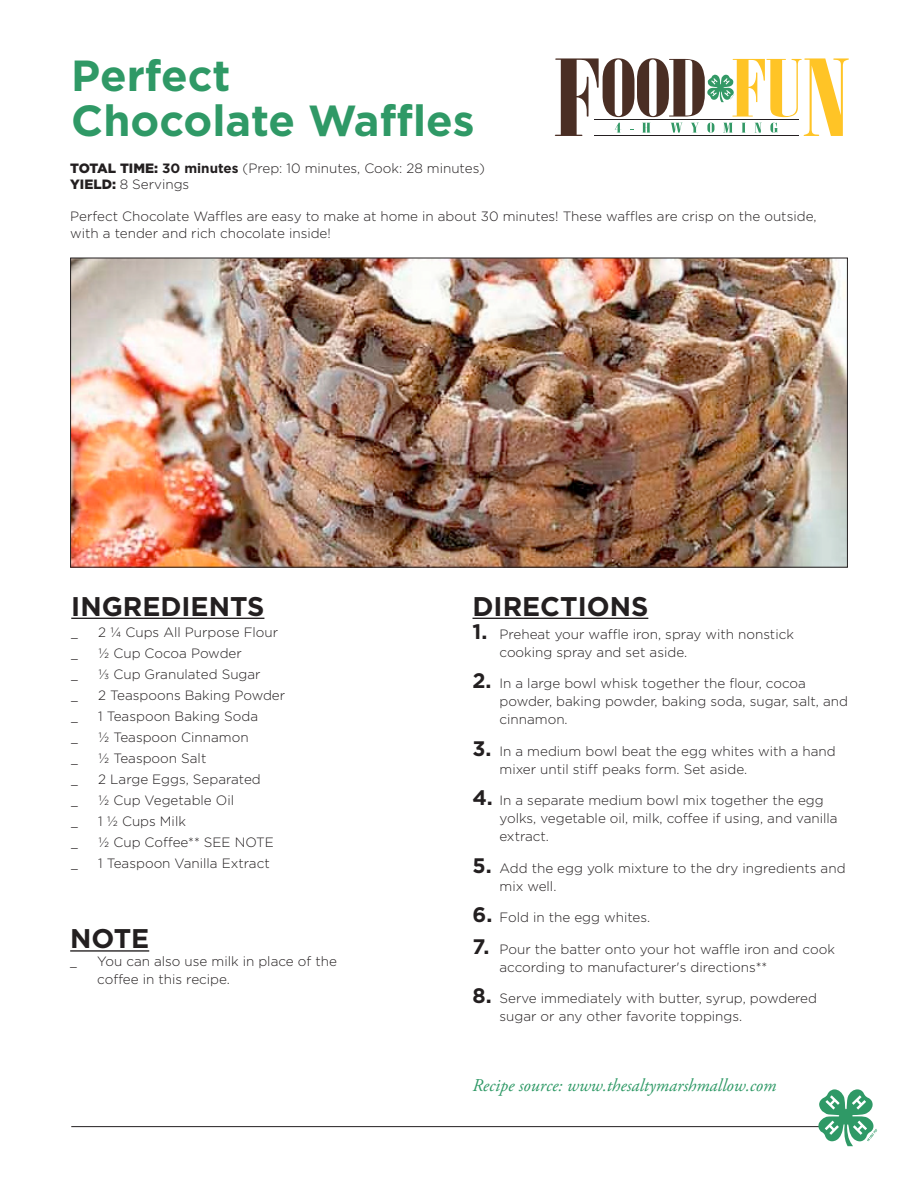
<style>
.page{position:relative;width:918px;height:1188px;background:#fff}
.page>*{position:absolute;margin:0;border:0;box-sizing:border-box;transform-origin:0 0}
.t1{font:700 43.5px "Gotham";color:#2f9966}
.Paragraph_Style_1{font:700 27px "Gotham";color:#231f20}
.Body{font:italic 18px "Adobe Garamond Pro";color:#2f9966}
.t2{font:300 13.5px/18px "Gotham";color:#231f20}
.t3{font:13.5px "Adobe Garamond Pro";color:#231f20}
.s1{font-weight:900}
.s2{font-weight:700}
.s3{font-weight:700;font-size:21px}
</style>
<div class="page">
<hr style="left:71px;top:1126px;width:752px;height:1px;background:#231f20">
<svg style="left:818px;top:1089px;width:59px;height:57px"></svg>
<svg style="left:555px;top:58px;width:294px;height:78px"></svg>
<img style="left:72px;top:260px;width:774px;height:306px">
<hr style="left:472px;top:618px;width:176px;height:1px;background:#231f20">
<hr style="left:70px;top:950px;width:79px;height:2px;background:#231f20">
<hr style="left:71px;top:618px;width:193px;height:1px;background:#231f20">
<p class="t1" style="left:71px;top:47px;width:161px">Perfect</p>
<p class="t1" style="left:71px;top:92px;width:405px">Chocolate Waffles</p>
<p class="t2" style="left:70px;top:159px;width:416px"><span class="s1">TOTAL TIME:</span> <span class="s2">30 minutes</span> (Prep: 10 minutes, Cook: 28 minutes)</p>
<p class="t2" style="left:70px;top:175px;width:121px"><span class="s1">YIELD:</span> 8 Servings</p>
<p class="t2" style="left:70px;top:208px;width:748px;line-height:16.2px">Perfect Chocolate Waffles are easy to make at home in about 30 minutes! These waffles are crisp on the outside, with a tender and rich chocolate inside!</p>
<p class="Paragraph_Style_1" style="left:71px;top:588px;width:195px">INGREDIENTS</p>
<p class="t3" style="left:71px;top:624px;width:8px">_</p>
<p class="t2" style="left:98px;top:622px;width:181px">2 1/4 Cups All Purpose Flour</p>
<p class="t3" style="left:71px;top:645px;width:8px">_</p>
<p class="t2" style="left:98px;top:643px;width:145px">1/2 Cup Cocoa Powder</p>
<p class="t3" style="left:71px;top:666px;width:8px">_</p>
<p class="t2" style="left:98px;top:664px;width:164px">1/3 Cup Granulated Sugar</p>
<p class="t3" style="left:71px;top:687px;width:8px">_</p>
<p class="t2" style="left:98px;top:685px;width:188px">2 Teaspoons Baking Powder</p>
<p class="t3" style="left:71px;top:708px;width:8px">_</p>
<p class="t2" style="left:98px;top:706px;width:161px">1 Teaspoon Baking Soda</p>
<p class="t3" style="left:71px;top:729px;width:8px">_</p>
<p class="t2" style="left:98px;top:727px;width:152px">1/2 Teaspoon Cinnamon</p>
<p class="t3" style="left:71px;top:750px;width:8px">_</p>
<p class="t2" style="left:98px;top:748px;width:110px">1/2 Teaspoon Salt</p>
<p class="t3" style="left:71px;top:771px;width:8px">_</p>
<p class="t2" style="left:98px;top:769px;width:164px">2 Large Eggs, Separated</p>
<p class="t3" style="left:71px;top:792px;width:8px">_</p>
<p class="t2" style="left:98px;top:790px;width:137px">1/2 Cup Vegetable Oil</p>
<p class="t3" style="left:71px;top:813px;width:8px">_</p>
<p class="t2" style="left:98px;top:811px;width:89px">1 1/2 Cups Milk</p>
<p class="t3" style="left:71px;top:834px;width:8px">_</p>
<p class="t2" style="left:98px;top:832px;width:177px">1/2 Cup Coffee** SEE NOTE</p>
<p class="t3" style="left:71px;top:855px;width:8px">_</p>
<p class="t2" style="left:98px;top:853px;width:173px">1 Teaspoon Vanilla Extract</p>
<p class="Paragraph_Style_1" style="left:70px;top:921px;width:81px">NOTE</p>
<p class="t3" style="left:70px;top:954px;width:8px">_</p>
<p class="t2" style="left:97px;top:952px;width:241px">You can also use milk in place of the coffee in this recipe.</p>
<p class="Paragraph_Style_1" style="left:472px;top:588px;width:177px">DIRECTIONS</p>
<p class="t2" style="left:500px;top:625px;width:296px;text-indent:-27px"><span class="s3">1.</span> Preheat your waffle iron, spray with nonstick cooking spray and set aside.</p>
<p class="t2" style="left:500px;top:674px;width:350px;text-indent:-27px"><span class="s3">2.</span> In a large bowl whisk together the flour, cocoa powder, baking powder, baking soda, sugar, salt, and cinnamon.</p>
<p class="t2" style="left:500px;top:742px;width:338px;text-indent:-27px"><span class="s3">3.</span> In a medium bowl beat the egg whites with a hand mixer until stiff peaks form. Set aside.</p>
<p class="t2" style="left:500px;top:791px;width:340px;text-indent:-27px"><span class="s3">4.</span> In a separate medium bowl mix together the egg yolks, vegetable oil, milk, coffee if using, and vanilla extract.</p>
<p class="t2" style="left:500px;top:859px;width:348px;text-indent:-27px"><span class="s3">5.</span> Add the egg yolk mixture to the dry ingredients and mix well.</p>
<p class="t2" style="left:472px;top:908px;width:179px"><span class="s3">6.</span> Fold in the egg whites.</p>
<p class="t2" style="left:500px;top:940px;width:337px;text-indent:-27px"><span class="s3">7.</span> Pour the batter onto your hot waffle iron and cook according to manufacturer's directions**</p>
<p class="t2" style="left:500px;top:989px;width:319px;text-indent:-27px"><span class="s3">8.</span> Serve immediately with butter, syrup, powdered sugar or any other favorite toppings.</p>
<p class="Body" style="left:472px;top:1074px;width:305px">Recipe source: www.thesaltymarshmallow.com</p>
</div>
